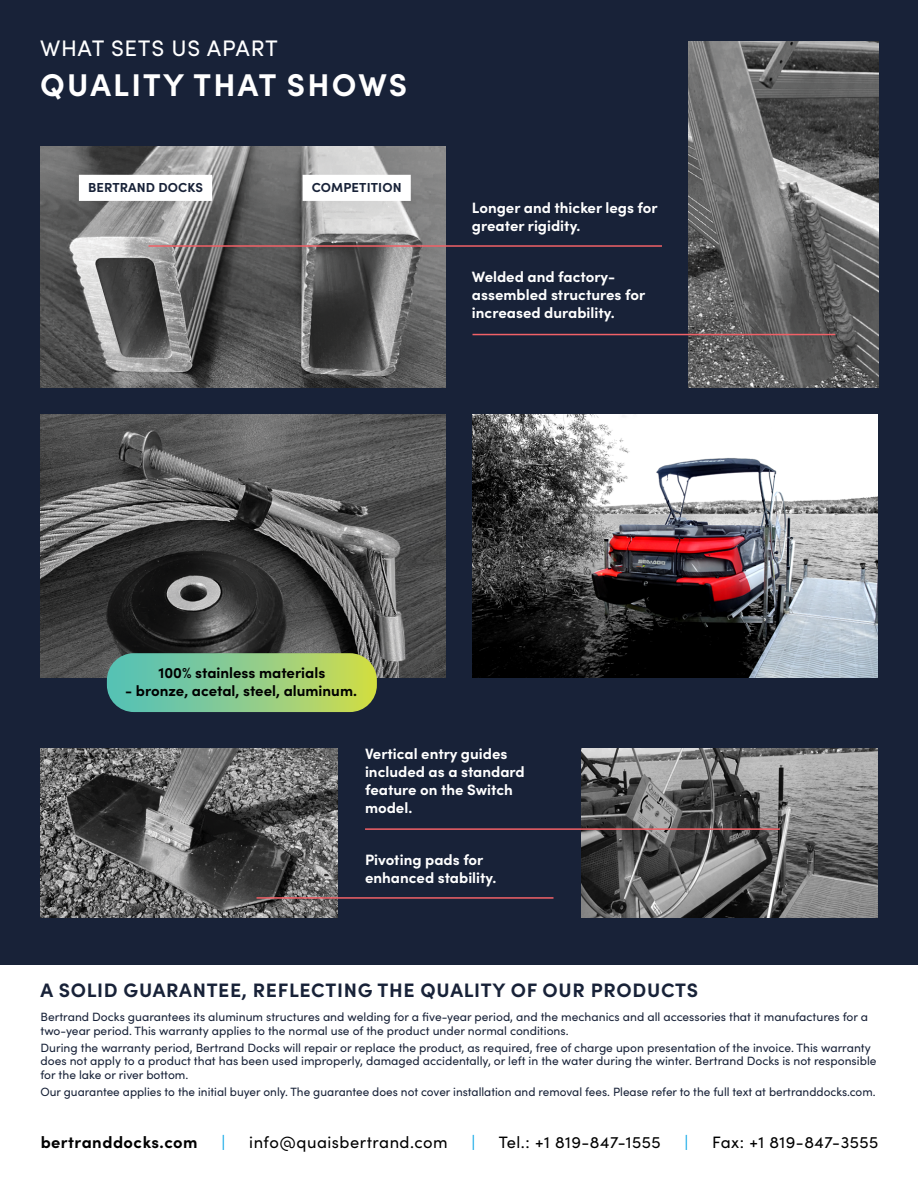
<style>
.page{position:relative;width:918px;height:1188px;background:#fff}
.page>*{position:absolute;margin:0;border:0;box-sizing:border-box;transform-origin:0 0}
.t1{font:700 31.5px "Sofia Pro";letter-spacing:.07em;color:#fff}
.t2{font:22.5px "Sofia Pro";letter-spacing:.03em;color:#fff}
.t3{font:700 19.5px "Sofia Pro";letter-spacing:.035em;color:#182238}
.t4{font:16.5px "Sofia Pro";letter-spacing:.03em;color:#000}
.t5{font:700 16.5px "Sofia Pro";letter-spacing:.03em;color:#000}
.t6{font:16.5px "Sofia Pro";color:#00a1e4}
.t7{font:700 15px/18px "Sofia Pro";color:#fff}
.t8{font:700 15px "Sofia Pro";color:#000}
.t9{font:700 13.05px "Sofia Pro";letter-spacing:.01em;color:#182238}
.t10{font:12px/13.5px "Sofia Pro";color:#182238}
</style>
<div class="page">
<div style="left:0;top:0;width:918px;height:964px;background:#182238"></div>
<img style="left:40px;top:415px;width:406px;height:262px">
<img style="left:688px;top:41px;width:190px;height:347px">
<img style="left:41px;top:748px;width:296px;height:170px">
<img style="left:40px;top:147px;width:406px;height:240px">
<img style="left:472px;top:415px;width:406px;height:262px">
<img style="left:581px;top:748px;width:297px;height:170px">
<svg style="left:107px;top:653px;width:270px;height:59px;background:#8bc786"></svg>
<hr style="left:472px;top:334px;width:363px;height:1px;background:#f16167">
<hr style="left:148px;top:245px;width:514px;height:2px;background:#f16167">
<hr style="left:256px;top:897px;width:298px;height:2px;background:#f16167">
<hr style="left:365px;top:828px;width:415px;height:2px;background:#f16167">
<div style="left:79px;top:175px;width:133px;height:26px;background:#fff"></div>
<div style="left:303px;top:175px;width:108px;height:26px;background:#fff"></div>
<h2 class="t2" style="left:40px;top:31px;width:239px">WHAT SETS US APART</h2>
<h1 class="t1" style="left:40px;top:61px;width:368px">QUALITY THAT SHOWS</h1>
<p class="t9" style="left:88px;top:178px;width:117px">BERTRAND DOCKS</p>
<p class="t9" style="left:312px;top:178px;width:92px">COMPETITION</p>
<p class="t7" style="left:472px;top:197px;width:187px">Longer and thicker legs for greater rigidity.</p>
<p class="t7" style="left:472px;top:267px;width:175px">Welded and factory&shy;assembled structures for increased durability.</p>
<p class="t8" style="left:158px;top:661px;width:168px">100% stainless materials</p>
<p class="t8" style="left:125px;top:679px;width:233px">- bronze, acetal, steel, aluminum.</p>
<p class="t7" style="left:365px;top:744px;width:161px">Vertical entry guides included as a standard feature on the Switch model.</p>
<p class="t7" style="left:365px;top:850px;width:133px">Pivoting pads for enhanced stability.</p>
<h3 class="t3" style="left:41px;top:975px;width:659px">A SOLID GUARANTEE, REFLECTING THE QUALITY OF OUR PRODUCTS</h3>
<p class="t10" style="left:40px;top:1010px;width:829px">Bertrand Docks guarantees its aluminum structures and welding for a five-year period, and the mechanics and all accessories that it manufactures for a two-year period. This warranty applies to the normal use of the product under normal conditions.</p>
<p class="t10" style="left:40px;top:1040px;width:838px">During the warranty period, Bertrand Docks will repair or replace the product, as required, free of charge upon presentation of the invoice. This warranty does not apply to a product that has been used improperly, damaged accidentally, or left in the water during the winter. Bertrand Docks is not responsible for the lake or river bottom.</p>
<p class="t10" style="left:40px;top:1085px;width:837px">Our guarantee applies to the initial buyer only. The guarantee does not cover installation and removal fees. Please refer to the full text at bertranddocks.com.</p>
<h3 class="t5" style="left:40px;top:1129px;width:159px">bertranddocks.com</h3>
<h3 class="t6" style="left:222px;top:1130px;width:5px">|</h3>
<h3 class="t4" style="left:249px;top:1130px;width:200px">info@quaisbertrand.com</h3>
<h3 class="t6" style="left:472px;top:1130px;width:5px">|</h3>
<h3 class="t4" style="left:499px;top:1130px;width:163px">Tel.: +1 819-847-1555</h3>
<h3 class="t6" style="left:684px;top:1130px;width:5px">|</h3>
<h3 class="t4" style="left:712px;top:1130px;width:168px">Fax: +1 819-847-3555</h3>
</div>
